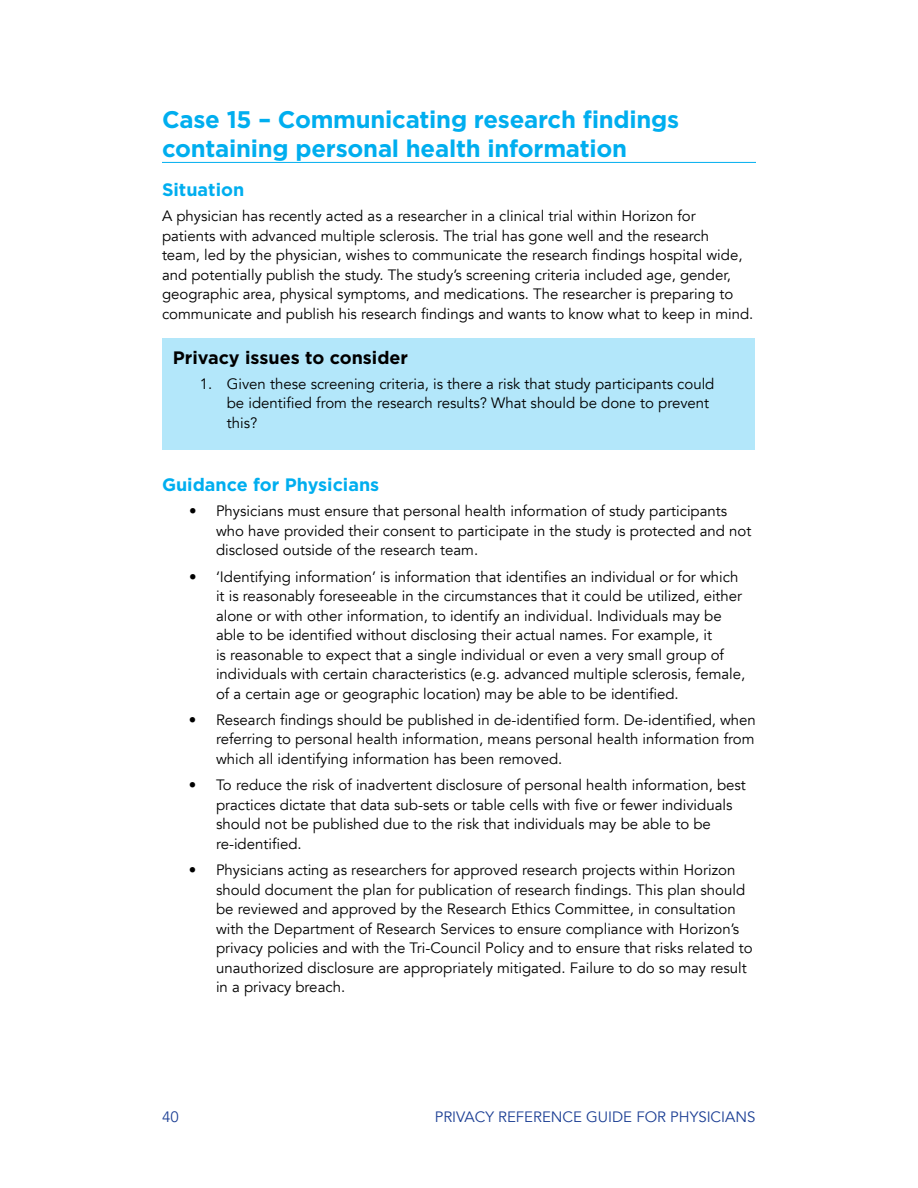
<style>
.page{position:relative;width:918px;height:1188px;background:#fff}
.page>*{position:absolute;margin:0;border:0;box-sizing:border-box;transform-origin:0 0}
.t1{font:700 24px/28.8px "Gotham";letter-spacing:-.01em;color:#00aeef}
.t2{font:700 18px "Gotham";color:#00aeef}
.t3{font:700 18px "Gotham";color:#000}
.t4{font:15px/19.5px "Avenir";color:#000}
.t5{font:15px "Avenir";color:#1c3f94}
</style>
<div class="page">
<hr style="left:162px;top:162px;width:594px;height:1px;background:#00aeef">
<div style="left:162px;top:338px;width:592px;height:112px;background:#b3e7fa"></div>
<h1 class="t1" style="left:162px;top:104px;width:519px">Case 15 – Communicating research findings containing personal health information</h1>
<p class="t2" style="left:162px;top:180px;width:84px">Situation</p>
<p class="t4" style="left:162px;top:207px;width:593px">A physician has recently acted as a researcher in a clinical trial within Horizon for<br>patients with advanced multiple sclerosis. The trial has gone well and the research<br>team, led by the physician, wishes to communicate the research findings hospital wide, and potentially publish the study. The study’s screening criteria included age, gender, geographic area, physical symptoms, and medications. The researcher is preparing to communicate and publish his research findings and wants to know what to keep in mind.</p>
<p class="t3" style="left:173px;top:347px;width:237px">Privacy issues to consider</p>
<p class="t4" style="left:227px;top:374px;width:489px;text-indent:-27px">1. Given these screening criteria, is there a risk that study participants could be identified from the research results? What should be done to prevent this?</p>
<p class="t2" style="left:162px;top:475px;width:219px">Guidance for Physicians</p>
<p class="t4" style="left:216px;top:502px;width:537px;text-indent:-27px">• Physicians must ensure that personal health information of study participants who have provided their consent to participate in the study is protected and not disclosed outside of the research team.</p>
<p class="t4" style="left:216px;top:567px;width:531px;text-indent:-27px">• ‘Identifying information’ is information that identifies an individual or for which it is reasonably foreseeable in the circumstances that it could be utilized, either alone or with other information, to identify an individual. Individuals may be able to be identified without disclosing their actual names. For example, it<br>is reasonable to expect that a single individual or even a very small group of individuals with certain characteristics (e.g. advanced multiple sclerosis, female, of a certain age or geographic location) may be able to be identified.</p>
<p class="t4" style="left:216px;top:710px;width:541px;text-align:justify;text-indent:-27px">• Research findings should be published in de-identified form. De-identified, when referring to personal health information, means personal health information from which all identifying information has been removed.</p>
<p class="t4" style="left:216px;top:776px;width:531px;text-indent:-27px">• To reduce the risk of inadvertent disclosure of personal health information, best practices dictate that data sub-sets or table cells with five or fewer individuals should not be published due to the risk that individuals may be able to be re-identified.</p>
<p class="t4" style="left:216px;top:860px;width:538px;text-indent:-27px">• Physicians acting as researchers for approved research projects within Horizon should document the plan for publication of research findings. This plan should be reviewed and approved by the Research Ethics Committee, in consultation with the Department of Research Services to ensure compliance with Horizon’s privacy policies and with the Tri-Council Policy and to ensure that risks related to unauthorized disclosure are appropriately mitigated. Failure to do so may result in a privacy breach.</p>
<p class="t5" style="left:162px;top:1108px;width:18px">40</p>
<p class="t5" style="left:435px;top:1108px;width:322px">PRIVACY REFERENCE GUIDE FOR PHYSICIANS</p>
</div>
